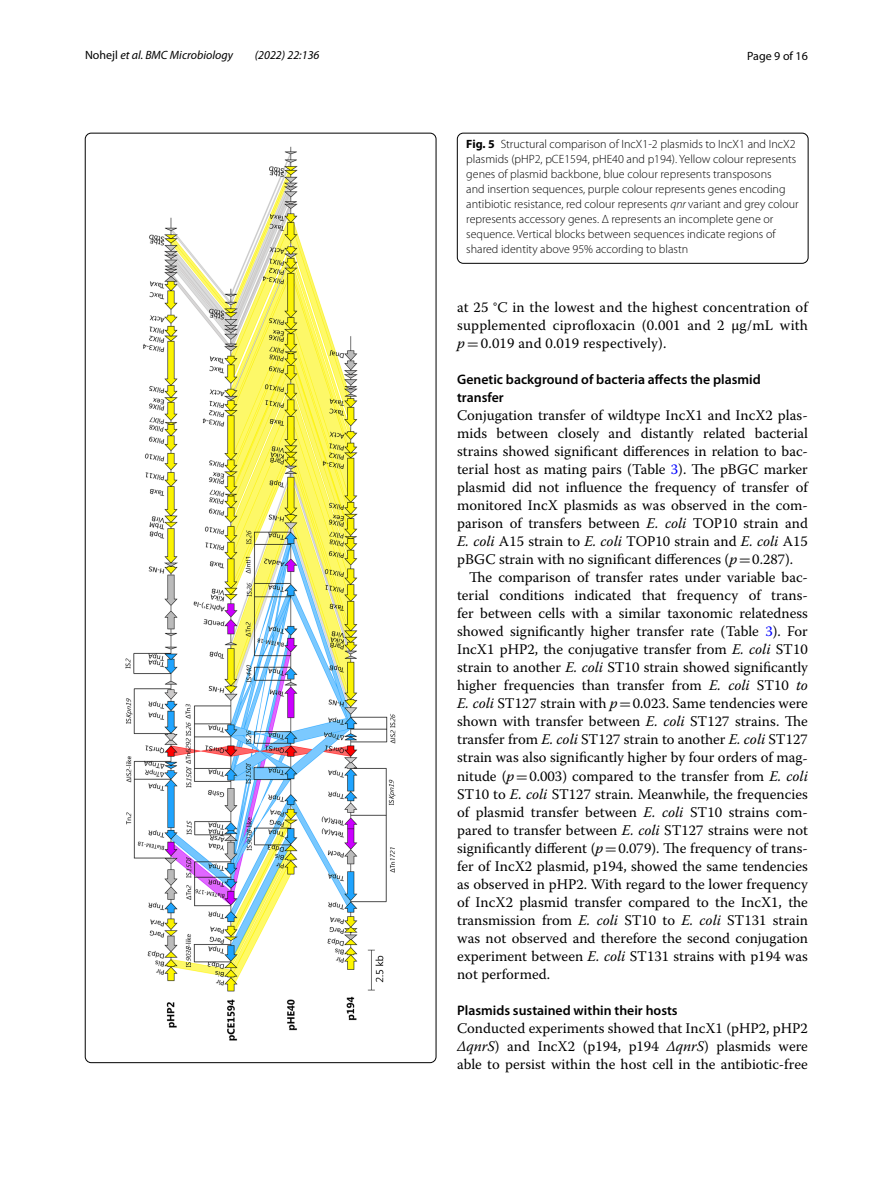
<style>
.page{position:relative;width:893px;height:1187px;background:#fff}
.page>*{position:absolute;margin:0;border:0;box-sizing:border-box;transform-origin:0 0}
.t1{font:14.7px/18px "Warnock Pro";color:#000;text-align:justify}
.t2{font:600 13.8px/18px "Myriad Pro";color:#000}
.t3{font:300 12px/15px "Myriad Pro";color:#000}
.t4{font:italic 12px "Myriad Pro";color:#000}
.t5{font:12px "Myriad Pro";color:#000}
.s1{font-style:normal}
.s2{font-weight:700}
.s3{font-style:italic}
.s4{font-family:"MTSY"}
.s5{color:#00f}
</style>
<div class="page">
<img style="left:126px;top:147px;width:269px;height:893px">
<div style="left:457px;top:133px;width:351px;height:130px;border:1px solid #000;border-radius:6px"></div>
<p class="t4" style="left:85px;top:48px;width:149px"><span class="s1">Nohejl</span> et al. BMC Microbiology</p>
<p class="t4" style="left:255px;top:48px;width:66px">(2022) 22:136</p>
<p class="t5" style="left:747px;top:48px;width:62px">Page 9 of 16</p>
<p class="t3" style="left:466px;top:137px;width:334px"><span class="s2">Fig. 5</span> Structural comparison of IncX1-2 plasmids to IncX1 and IncX2 plasmids (pHP2, pCE1594, pHE40 and p194). Yellow colour represents genes of plasmid backbone, blue colour represents transposons<br>and insertion sequences, purple colour represents genes encoding antibiotic resistance, red colour represents <span class="s3">qnr</span> variant and grey colour represents accessory genes. Δ represents an incomplete gene or sequence. Vertical blocks between sequences indicate regions of shared identity above 95% according to blastn</p>
<p class="t1" style="left:457px;top:298px;width:352px">at 25 °C in the lowest and the highest concentration of supplemented ciprofloxacin (0.001 and 2 µg/mL with <span class="s3">p</span><span class="s4">=</span>0.019 and 0.019 respectively).</p>
<p class="t2" style="left:457px;top:370px;width:305px">Genetic background of bacteria affects the plasmid transfer</p>
<p class="t1" style="left:457px;top:406px;width:352px">Conjugation transfer of wildtype IncX1 and IncX2 plas-</p>
<p class="t1" style="left:457px;top:424px;width:352px">mids between closely and distantly related bacterial</p>
<p class="t1" style="left:457px;top:442px;width:352px">strains showed significant differences in relation to bac-</p>
<p class="t1" style="left:457px;top:460px;width:352px">terial host as mating pairs (Table <span class="s5">3</span>). The pBGC marker</p>
<p class="t1" style="left:457px;top:478px;width:352px">plasmid did not influence the frequency of transfer of</p>
<p class="t1" style="left:457px;top:496px;width:352px">monitored IncX plasmids as was observed in the com-</p>
<p class="t1" style="left:457px;top:514px;width:352px">parison of transfers between <span class="s3">E. coli</span> TOP10 strain and</p>
<p class="t1" style="left:457px;top:532px;width:352px"><span class="s3">E. coli</span> A15 strain to <span class="s3">E. coli</span> TOP10 strain and <span class="s3">E. coli</span> A15</p>
<p class="t1" style="left:457px;top:550px;width:338px">pBGC strain with no significant differences (<span class="s3">p</span><span class="s4">=</span>0.287).</p>
<p class="t1" style="left:469px;top:568px;width:340px">The comparison of transfer rates under variable bac-</p>
<p class="t1" style="left:457px;top:586px;width:352px">terial conditions indicated that frequency of trans-</p>
<p class="t1" style="left:457px;top:604px;width:352px">fer between cells with a similar taxonomic relatedness</p>
<p class="t1" style="left:457px;top:622px;width:352px">showed significantly higher transfer rate (Table <span class="s5">3</span>). For</p>
<p class="t1" style="left:457px;top:640px;width:352px">IncX1 pHP2, the conjugative transfer from <span class="s3">E. coli</span> ST10</p>
<p class="t1" style="left:457px;top:658px;width:352px">strain to another <span class="s3">E. coli</span> ST10 strain showed significantly</p>
<p class="t1" style="left:457px;top:676px;width:352px">higher frequencies than transfer from <span class="s3">E. coli</span> ST10 <span class="s3">to</span></p>
<p class="t1" style="left:457px;top:694px;width:352px"><span class="s3">E. coli</span> ST127 strain with <span class="s3">p</span><span class="s4">=</span>0.023. Same tendencies were</p>
<p class="t1" style="left:457px;top:712px;width:352px">shown with transfer between <span class="s3">E. coli</span> ST127 strains. The</p>
<p class="t1" style="left:457px;top:730px;width:352px">transfer from <span class="s3">E. coli</span> ST127 strain to another <span class="s3">E. coli</span> ST127</p>
<p class="t1" style="left:457px;top:748px;width:352px">strain was also significantly higher by four orders of mag-</p>
<p class="t1" style="left:457px;top:766px;width:352px">nitude (<span class="s3">p</span><span class="s4">=</span>0.003) compared to the transfer from <span class="s3">E. coli</span></p>
<p class="t1" style="left:457px;top:784px;width:352px">ST10 to <span class="s3">E. coli</span> ST127 strain. Meanwhile, the frequencies</p>
<p class="t1" style="left:457px;top:802px;width:352px">of plasmid transfer between <span class="s3">E. coli</span> ST10 strains com-</p>
<p class="t1" style="left:457px;top:820px;width:352px">pared to transfer between <span class="s3">E. coli</span> ST127 strains were not</p>
<p class="t1" style="left:457px;top:838px;width:352px">significantly different (<span class="s3">p</span><span class="s4">=</span>0.079). The frequency of trans-</p>
<p class="t1" style="left:457px;top:856px;width:352px">fer of IncX2 plasmid, p194, showed the same tendencies</p>
<p class="t1" style="left:457px;top:874px;width:352px">as observed in pHP2. With regard to the lower frequency</p>
<p class="t1" style="left:457px;top:892px;width:352px">of IncX2 plasmid transfer compared to the IncX1, the</p>
<p class="t1" style="left:457px;top:910px;width:352px">transmission from <span class="s3">E. coli</span> ST10 to <span class="s3">E. coli</span> ST131 strain</p>
<p class="t1" style="left:457px;top:928px;width:352px">was not observed and therefore the second conjugation</p>
<p class="t1" style="left:457px;top:946px;width:352px">experiment between <span class="s3">E. coli</span> ST131 strains with p194 was</p>
<p class="t1" style="left:457px;top:964px;width:95px">not performed.</p>
<p class="t2" style="left:457px;top:1000px;width:222px">Plasmids sustained within their hosts</p>
<p class="t1" style="left:457px;top:1018px;width:352px">Conducted experiments showed that IncX1 (pHP2, pHP2<br><span class="s3">ΔqnrS</span>) and IncX2 (p194, p194 <span class="s3">ΔqnrS</span>) plasmids were able to persist within the host cell in the antibiotic-free</p>
</div>
